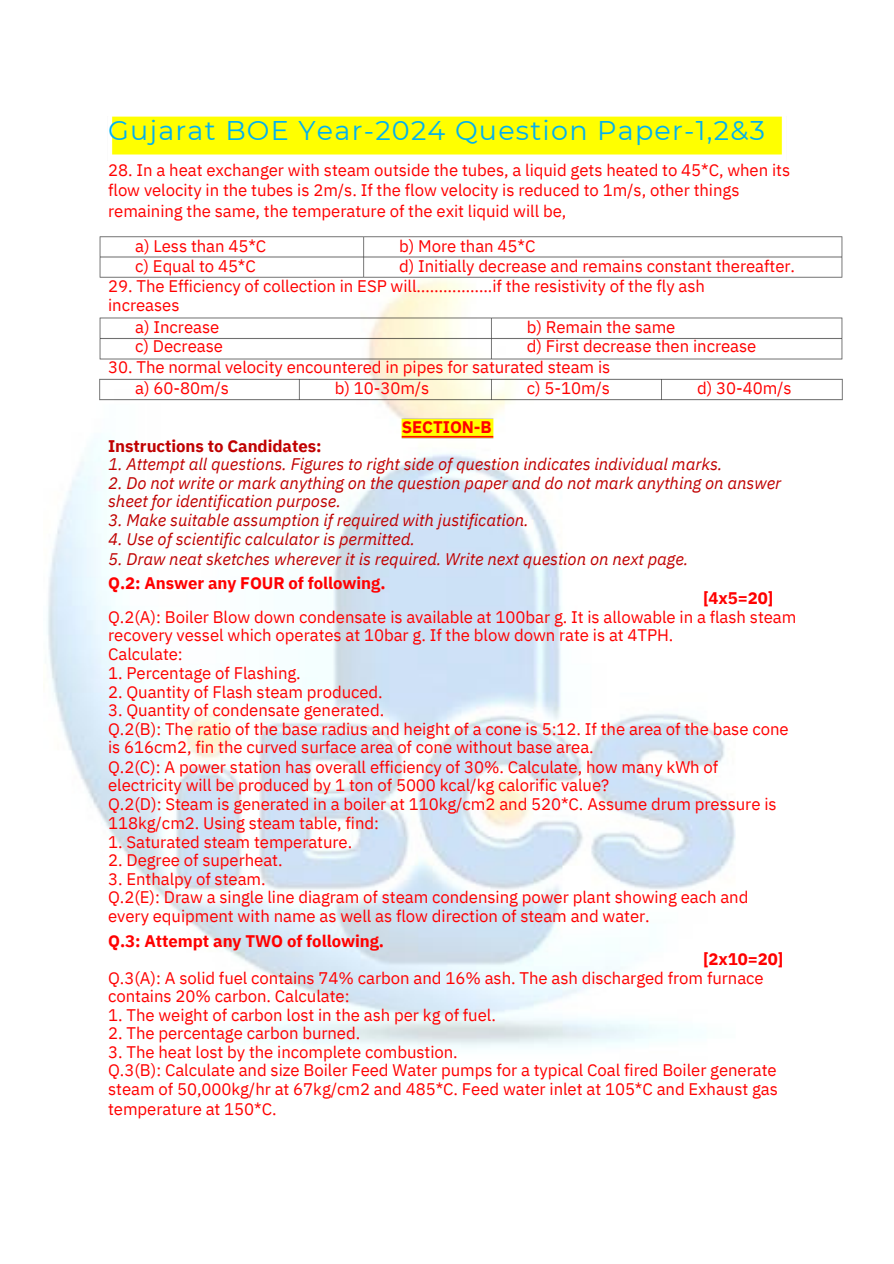
<style>
.page{position:relative;width:894px;height:1264px;background:#fff}
.page>*{position:absolute;margin:0;border:0;box-sizing:border-box;transform-origin:0 0}
.t1{font:27px "Montserrat";letter-spacing:.045em;color:#00b0f0}
.t2{font:16.8px/20.2px "IBM Plex Sans";letter-spacing:-.005em;color:#f00}
.t3{font:italic 16.8px "IBM Plex Sans";letter-spacing:-.005em;color:#c00000}
.t4{font:700 16.8px "IBM Plex Sans";letter-spacing:-.005em;color:#f00}
.t5{font:700 16.8px "IBM Plex Sans";letter-spacing:-.005em;color:#c00000}
</style>
<div class="page">
<img style="left:47px;top:285px;width:689px;height:764px">
<img style="left:394px;top:411px;width:106px;height:34px">
<div style="left:112px;top:116px;width:670px;height:39px;background:#ff0"></div>
<img style="left:99px;top:236px;width:744px;height:49px">
<img style="left:92px;top:311px;width:751px;height:55px">
<img style="left:92px;top:372px;width:751px;height:36px">
<p class="t1" style="left:108px;top:114px;width:658px">Gujarat BOE Year-2024 Question Paper-1,2&amp;3</p>
<p class="t2" style="left:108px;top:160px;width:683px">28. In a heat exchanger with steam outside the tubes, a liquid gets heated to 45*C, when its flow velocity in the tubes is 2m/s. If the flow velocity is reduced to 1m/s, other things remaining the same, the temperature of the exit liquid will be,</p>
<p class="t2" style="left:135px;top:235px;width:133px">a) Less than 45*C c) Equal to 45*C</p>
<p class="t2" style="left:399px;top:235px;width:397px">b) More than 45*C<br>d) Initially decrease and remains constant thereafter.</p>
<p class="t2" style="left:108px;top:276px;width:598px">29. The Efficiency of collection in ESP will……………..if the resistivity of the fly ash</p>
<p class="t2" style="left:108px;top:295px;width:73px">increases</p>
<p class="t2" style="left:135px;top:317px;width:86px">a) Increase</p>
<p class="t2" style="left:135px;top:336px;width:89px">c) Decrease</p>
<p class="t2" style="left:526px;top:317px;width:150px">b) Remain the same</p>
<p class="t2" style="left:526px;top:336px;width:231px">d) First decrease then increase</p>
<p class="t2" style="left:108px;top:357px;width:503px">30. The normal velocity encountered in pipes for saturated steam is</p>
<p class="t2" style="left:135px;top:377px;width:95px">a) 60-80m/s</p>
<p class="t2" style="left:334px;top:377px;width:96px">b) 10-30m/s</p>
<p class="t2" style="left:526px;top:377px;width:85px">c) 5-10m/s</p>
<p class="t2" style="left:696px;top:377px;width:96px">d) 30-40m/s</p>
<p class="t4" style="left:401px;top:416px;width:91px">SECTION-B</p>
<p class="t5" style="left:108px;top:435px;width:215px">Instructions to Candidates:</p>
<p class="t3" style="left:108px;top:453px;width:615px">1. Attempt all questions. Figures to right side of question indicates individual marks.</p>
<p class="t3" style="left:108px;top:472px;width:674px">2. Do not write or mark anything on the question paper and do not mark anything on answer</p>
<p class="t3" style="left:108px;top:490px;width:234px">sheet for identification purpose.</p>
<p class="t3" style="left:108px;top:509px;width:422px">3. Make suitable assumption if required with justification.</p>
<p class="t3" style="left:108px;top:528px;width:308px">4. Use of scientific calculator is permitted.</p>
<h1 class="t3" style="left:108px;top:547px;width:581px">5. Draw neat sketches wherever it is required. Write next question on next page.</h1>
<p class="t4" style="left:108px;top:572px;width:279px">Q.2: Answer any FOUR of following.</p>
<p class="t4" style="left:702px;top:587px;width:72px">[4x5=20]</p>
<p class="t2" style="left:108px;top:606px;width:689px">Q.2(A): Boiler Blow down condensate is available at 100bar g. It is allowable in a flash steam</p>
<p class="t2" style="left:108px;top:624px;width:566px">recovery vessel which operates at 10bar g. If the blow down rate is at 4TPH.</p>
<p class="t2" style="left:108px;top:643px;width:76px">Calculate:</p>
<p class="t2" style="left:108px;top:662px;width:194px">1. Percentage of Flashing.</p>
<p class="t2" style="left:108px;top:682px;width:276px">2. Quantity of Flash steam produced.</p>
<p class="t2" style="left:108px;top:700px;width:277px">3. Quantity of condensate generated.</p>
<h2 class="t2" style="left:108px;top:719px;width:681px">Q.2(B): The ratio of the base radius and height of a cone is 5:12. If the area of the base cone</h2>
<p class="t2" style="left:108px;top:737px;width:487px">is 616cm2, fin the curved surface area of cone without base area.</p>
<p class="t2" style="left:108px;top:756px;width:611px">Q.2(C): A power station has overall efficiency of 30%. Calculate, how many kWh of</p>
<p class="t2" style="left:108px;top:774px;width:502px">electricity will be produced by 1 ton of 5000 kcal/kg calorific value?</p>
<p class="t2" style="left:108px;top:793px;width:669px">Q.2(D): Steam is generated in a boiler at 110kg/cm2 and 520*C. Assume drum pressure is</p>
<p class="t2" style="left:108px;top:812px;width:272px">118kg/cm2. Using steam table, find:</p>
<p class="t2" style="left:108px;top:831px;width:245px">1. Saturated steam temperature.</p>
<p class="t2" style="left:108px;top:849px;width:176px">2. Degree of superheat.</p>
<p class="t2" style="left:108px;top:868px;width:159px">3. Enthalpy of steam.</p>
<p class="t2" style="left:108px;top:886px;width:641px">Q.2(E): Draw a single line diagram of steam condensing power plant showing each and</p>
<p class="t2" style="left:108px;top:905px;width:543px">every equipment with name as well as flow direction of steam and water.</p>
<p class="t4" style="left:108px;top:929px;width:277px">Q.3: Attempt any TWO of following.</p>
<p class="t4" style="left:702px;top:947px;width:82px">[2x10=20]</p>
<p class="t2" style="left:108px;top:967px;width:657px">Q.3(A): A solid fuel contains 74% carbon and 16% ash. The ash discharged from furnace</p>
<p class="t2" style="left:108px;top:985px;width:243px">contains 20% carbon. Calculate:</p>
<p class="t2" style="left:108px;top:1004px;width:389px">1. The weight of carbon lost in the ash per kg of fuel.</p>
<p class="t2" style="left:108px;top:1022px;width:253px">2. The percentage carbon burned.</p>
<p class="t2" style="left:108px;top:1041px;width:351px">3. The heat lost by the incomplete combustion.</p>
<p class="t2" style="left:108px;top:1059px;width:670px">Q.3(B): Calculate and size Boiler Feed Water pumps for a typical Coal fired Boiler generate</p>
<h2 class="t2" style="left:108px;top:1078px;width:671px">steam of 50,000kg/hr at 67kg/cm2 and 485*C. Feed water inlet at 105*C and Exhaust gas</h2>
<p class="t2" style="left:108px;top:1098px;width:170px">temperature at 150*C.</p>
</div>
